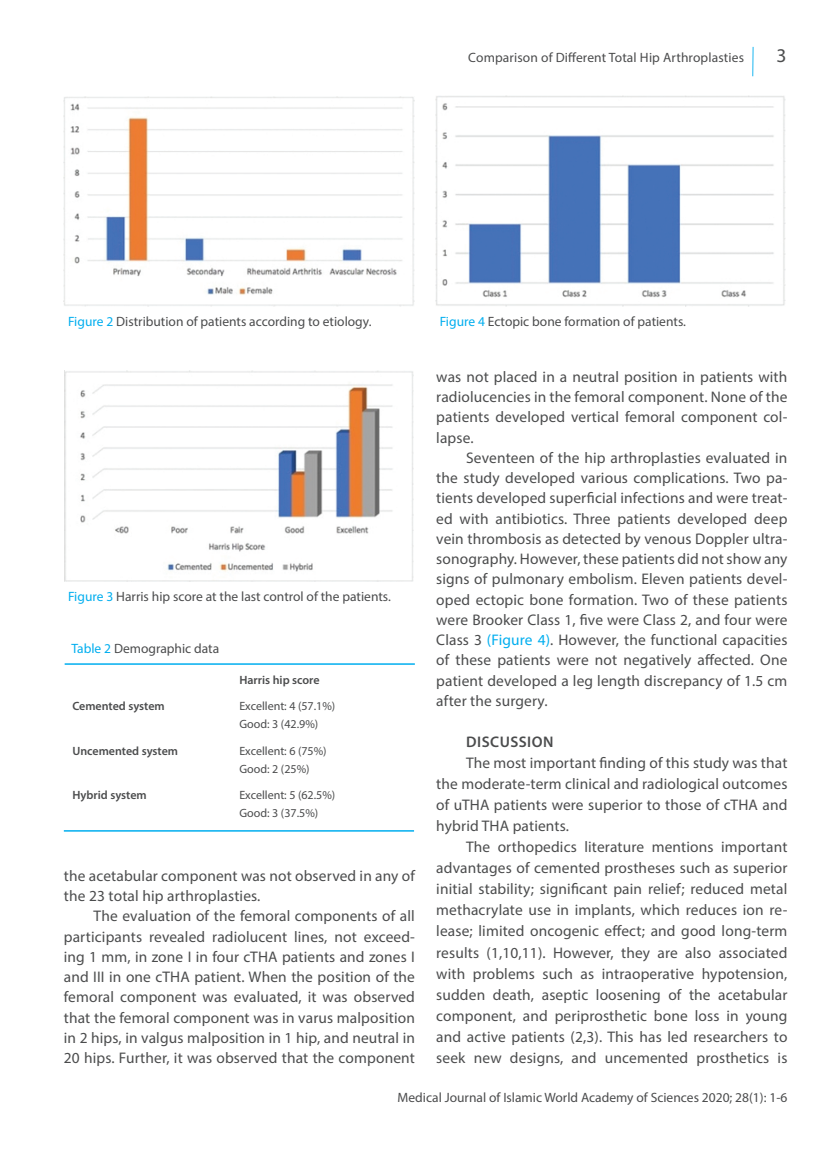
<style>
.page{position:relative;width:830px;height:1149px;background:#fff}
.page>*{position:absolute;margin:0;border:0;box-sizing:border-box;transform-origin:0 0}
.t1{font:19.5px "Myriad Pro";color:#4b4c4d}
.t2{font:15.3px/20.2px "Myriad Pro";letter-spacing:.01em;color:#4b4c4d;text-align:justify}
.t3{font:600 15.3px "Myriad Pro";letter-spacing:.03em;color:#4b4c4d}
.t4{font:13.5px "Myriad Pro";color:#4b4c4d}
.t5{font:12px/18px "Myriad Pro";color:#4b4c4d}
.t6{font:600 12px "Myriad Pro";color:#4b4c4d}
.s1{color:#00aeef}
</style>
<div class="page">
<hr style="left:751px;top:47px;width:2px;height:29px;background:#00aeef">
<img style="left:64px;top:96px;width:350px;height:210px">
<img style="left:64px;top:370px;width:349px;height:211px">
<hr style="left:65px;top:663px;width:349px;height:1px;background:#00aeef">
<hr style="left:64px;top:829px;width:350px;height:2px;background:#00aeef">
<img style="left:435px;top:96px;width:350px;height:211px">
<p class="t4" style="left:468px;top:49px;width:277px">Comparison of Different Total Hip Arthroplasties</p>
<p class="t1" style="left:776px;top:43px;width:12px">3</p>
<p class="t4" style="left:68px;top:313px;width:305px"><span class="s1">Figure 2</span> Distribution of patients according to etiology.</p>
<p class="t4" style="left:68px;top:587px;width:324px"><span class="s1">Figure 3</span> Harris hip score at the last control of the patients.</p>
<p class="t4" style="left:71px;top:639px;width:149px"><span class="s1">Table 2</span> Demographic data</p>
<p class="t6" style="left:239px;top:672px;width:82px">Harris hip score</p>
<p class="t6" style="left:72px;top:698px;width:94px">Cemented system</p>
<p class="t5" style="left:239px;top:697px;width:97px">Excellent: 4 (57.1%)<br>Good: 3 (42.9%)</p>
<p class="t6" style="left:72px;top:742px;width:107px">Uncemented system</p>
<p class="t5" style="left:239px;top:741px;width:89px">Excellent: 6 (75%)<br>Good: 2 (25%)</p>
<p class="t6" style="left:72px;top:786px;width:76px">Hybrid system</p>
<p class="t5" style="left:239px;top:785px;width:97px">Excellent: 5 (62.5%)<br>Good: 3 (37.5%)</p>
<p class="t2" style="left:64px;top:865px;width:352px">the acetabular component was not observed in any of the 23 total hip arthroplasties.</p>
<p class="t2" style="left:64px;top:905px;width:352px;text-indent:30px">The evaluation of the femoral components of all participants revealed radiolucent lines, not exceed&shy;ing 1 mm, in zone I in four cTHA patients and zones I and III in one cTHA patient. When the position of the femoral component was evaluated, it was observed that the femoral component was in varus malposition in 2 hips, in valgus malposition in 1 hip, and neutral in 20 hips. Further, it was observed that the component</p>
<p class="t4" style="left:439px;top:313px;width:248px"><span class="s1">Figure 4</span> Ectopic bone formation of patients.</p>
<p class="t2" style="left:436px;top:366px;width:352px">was not placed in a neutral position in patients with radiolucencies in the femoral component. None of the patients developed vertical femoral component col&shy;lapse.</p>
<p class="t2" style="left:436px;top:447px;width:352px;text-indent:30px">Seventeen of the hip arthroplasties evaluated in the study developed various complications. Two pa&shy;tients developed superficial infections and were treat&shy;ed with antibiotics. Three patients developed deep vein thrombosis as detected by venous Doppler ultra&shy;sonography. However, these patients did not show any signs of pulmonary embolism. Eleven patients devel&shy;oped ectopic bone formation. Two of these patients were Brooker Class 1, five were Class 2, and four were Class 3 <span class="s1">(Figure 4)</span>. However, the functional capacities of these patients were not negatively affected. One patient developed a leg length discrepancy of 1.5 cm after the surgery.</p>
<p class="t3" style="left:466px;top:732px;width:89px">DISCUSSION</p>
<p class="t2" style="left:436px;top:752px;width:352px;line-height:21px;text-indent:30px">The most important finding of this study was that the moderate-term clinical and radiological outcomes of uTHA patients were superior to those of cTHA and hybrid THA patients.</p>
<p class="t2" style="left:436px;top:836px;width:352px;line-height:21px;text-indent:30px">The orthopedics literature mentions important advantages of cemented prostheses such as superior initial stability; significant pain relief; reduced metal methacrylate use in implants, which reduces ion re&shy;lease; limited oncogenic effect; and good long-term results (1,10,11). However, they are also associated with problems such as intraoperative hypotension, sudden death, aseptic loosening of the acetabular component, and periprosthetic bone loss in young and active patients (2,3). This has led researchers to seek new designs, and uncemented prosthetics is</p>
<p class="t4" style="left:397px;top:1088px;width:391px">Medical Journal of Islamic World Academy of Sciences 2020; 28(1): 1-6</p>
</div>
